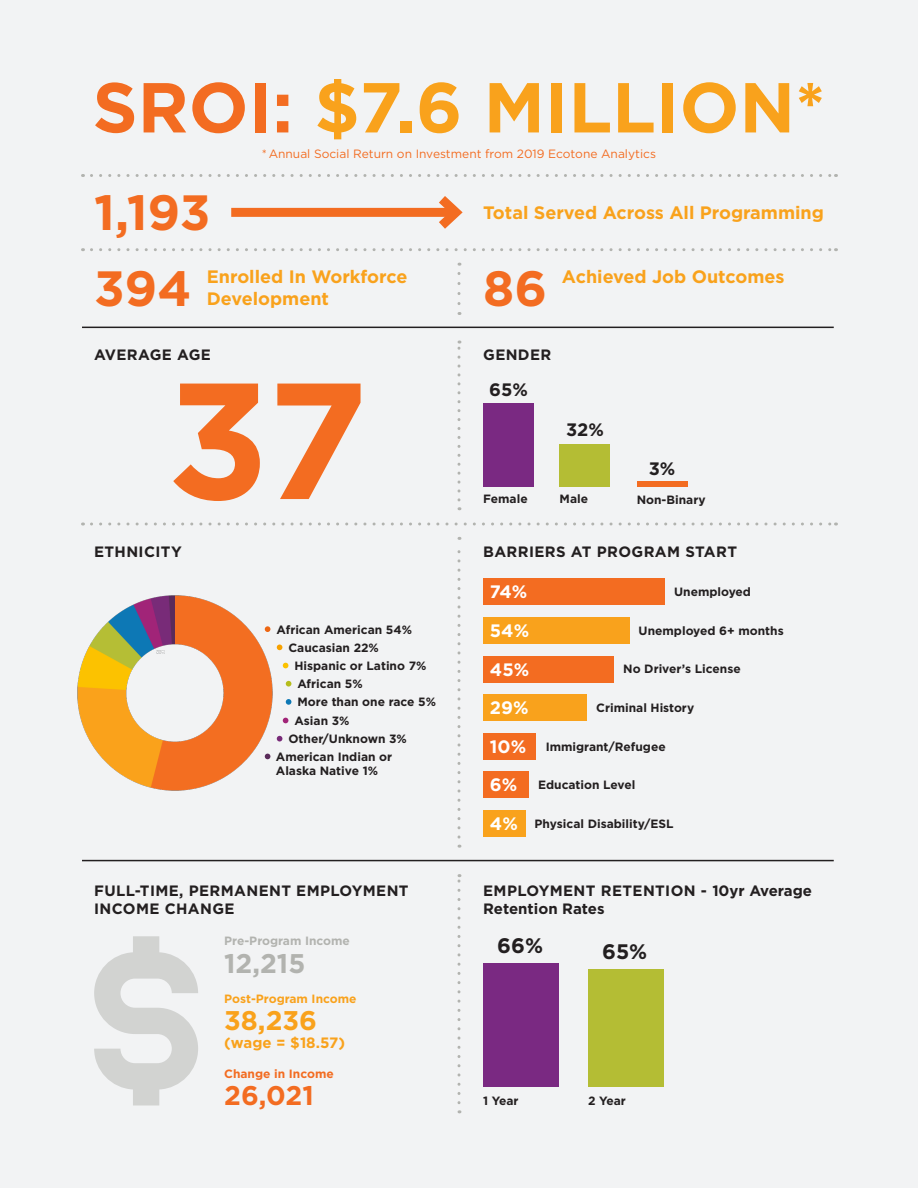
<style>
.page{position:relative;width:918px;height:1188px;background:#f2f3f4}
.page>*{position:absolute;margin:0;border:0;box-sizing:border-box;transform-origin:0 0}
.t1{font:700 165px "Gotham";color:#f36c21}
.t2{font:700 70.5px "Gotham";color:#f9a21c}
.t3{font:700 49.5px "Gotham";color:#f36c21}
.t4{font:700 27px "Gotham";color:#b2b3af}
.t5{font:700 27px "Gotham";color:#f9a21c}
.t6{font:700 27px "Gotham";color:#f36c21}
.t7{font:700 21px "Gotham";color:#231f20}
.t8{font:700 18px "Gotham";color:#f9a21c}
.t9{font:700 18px "Gotham";color:#fff}
.t10{font:700 18px "Gotham";color:#231f20}
.t11{font:700 15px/18px "Gotham";letter-spacing:.025em;color:#231f20}
.t12{font:700 15px/18px "Gotham";color:#231f20}
.t13{font:700 15px "Gotham";color:#f9a21c}
.t14{font:700 12px/14.4px "Gotham";color:#231f20}
.t15{font:12px "Gotham";color:#f36c21}
.t16{font:700 12px "Gotham";color:#f9a21c}
.t17{font:700 12px "Gotham";color:#b2b3af}
.t18{font:700 12px "Gotham";color:#f36c21}
.s1{color:#f36c21}
</style>
<div class="page">
<div style="left:483px;top:404px;width:51px;height:83px;background:#7a2982"></div>
<div style="left:560px;top:444px;width:50px;height:43px;background:#b4bd34"></div>
<div style="left:637px;top:481px;width:50px;height:6px;background:#f36c21"></div>
<div style="left:483px;top:963px;width:76px;height:124px;background:#7a2982"></div>
<div style="left:588px;top:969px;width:76px;height:117px;background:#b4bd34"></div>
<hr style="left:82px;top:327px;width:752px;height:1px;background:#231f20">
<hr style="left:82px;top:860px;width:752px;height:1px;background:#231f20">
<svg style="left:91px;top:523px;width:746px;height:3px"></svg>
<svg style="left:458px;top:341px;width:2px;height:159px"></svg>
<svg style="left:458px;top:874px;width:2px;height:229px"></svg>
<svg style="left:94px;top:936px;width:104px;height:170px"></svg>
<svg style="left:91px;top:248px;width:746px;height:3px"></svg>
<svg style="left:458px;top:263px;width:2px;height:41px"></svg>
<div style="left:483px;top:578px;width:182px;height:27px;background:#f36c21"></div>
<div style="left:483px;top:617px;width:147px;height:27px;background:#f9a21c"></div>
<div style="left:483px;top:656px;width:131px;height:26px;background:#f36c21"></div>
<div style="left:483px;top:694px;width:104px;height:27px;background:#f9a21c"></div>
<div style="left:483px;top:733px;width:53px;height:27px;background:#f36c21"></div>
<div style="left:483px;top:771px;width:45px;height:27px;background:#f36c21"></div>
<div style="left:483px;top:810px;width:42px;height:27px;background:#f9a21c"></div>
<svg style="left:278px;top:645px;width:4px;height:5px"></svg>
<svg style="left:283px;top:663px;width:5px;height:5px"></svg>
<svg style="left:286px;top:681px;width:5px;height:6px"></svg>
<svg style="left:286px;top:699px;width:5px;height:6px"></svg>
<svg style="left:283px;top:718px;width:5px;height:5px"></svg>
<svg style="left:278px;top:736px;width:4px;height:6px"></svg>
<img style="left:77px;top:595px;width:201px;height:196px">
<svg style="left:91px;top:174px;width:746px;height:3px"></svg>
<div style="left:231px;top:208px;width:225px;height:9px;background:#f36c21"></div>
<svg style="left:429px;top:196px;width:34px;height:33px"></svg>
<svg style="left:458px;top:537px;width:2px;height:300px"></svg>
<p class="t2" style="left:93px;top:67px;width:734px"><span class="s1">SROI:</span> $7.6 MILLION*</p>
<p class="t3" style="left:94px;top:184px;width:118px">1,193</p>
<p class="t15" style="left:262px;top:147px;width:396px">*Annual Social Return on Investment from 2019 Ecotone Analytics</p>
<p class="t8" style="left:483px;top:202px;width:342px">Total Served Across All Programming</p>
<p class="t3" style="left:94px;top:260px;width:99px">394</p>
<p class="t8" style="left:207px;top:266px;width:202px">Enrolled In Workforce</p>
<p class="t8" style="left:562px;top:266px;width:224px">Achieved Job Outcomes</p>
<p class="t3" style="left:483px;top:260px;width:65px">86</p>
<p class="t8" style="left:207px;top:288px;width:124px">Development</p>
<p class="t11" style="left:94px;top:345px;width:118px">AVERAGE AGE</p>
<p class="t11" style="left:483px;top:345px;width:70px">GENDER</p>
<p class="t10" style="left:489px;top:379px;width:40px">65%</p>
<p class="t1" style="left:167px;top:345px;width:203px">37</p>
<p class="t10" style="left:566px;top:419px;width:39px">32%</p>
<p class="t10" style="left:649px;top:458px;width:28px">3%</p>
<p class="t14" style="left:483px;top:491px;width:46px">Female</p>
<p class="t14" style="left:560px;top:491px;width:30px">Male</p>
<p class="t14" style="left:637px;top:492px;width:70px">Non-Binary</p>
<p class="t11" style="left:94px;top:543px;width:89px">ETHNICITY</p>
<p class="t14" style="left:277px;top:622px;width:137px">African American 54%</p>
<p class="t14" style="left:288px;top:640px;width:92px">Caucasian 22%</p>
<p class="t14" style="left:294px;top:658px;width:133px">Hispanic or Latino 7%</p>
<p class="t14" style="left:297px;top:676px;width:67px">African 5%</p>
<p class="t14" style="left:298px;top:695px;width:140px">More than one race 5%</p>
<p class="t14" style="left:294px;top:713px;width:57px">Asian 3%</p>
<p class="t14" style="left:288px;top:731px;width:120px">Other/Unknown 3%</p>
<p class="t14" style="left:276px;top:749px;width:118px">American Indian or<br>Alaska Native 1%</p>
<p class="t11" style="left:94px;top:881px;width:316px">FULL-TIME, PERMANENT EMPLOYMENT<br>INCOME CHANGE</p>
<p class="t17" style="left:224px;top:934px;width:127px">Pre-Program Income</p>
<p class="t4" style="left:224px;top:947px;width:83px">12,215</p>
<p class="t5" style="left:224px;top:1005px;width:94px">38,236</p>
<p class="t13" style="left:224px;top:1034px;width:122px">(wage = $18.57)</p>
<p class="t6" style="left:224px;top:1080px;width:91px">26,021</p>
<p class="t16" style="left:224px;top:992px;width:134px">Post-Program Income</p>
<p class="t18" style="left:224px;top:1067px;width:111px">Change in Income</p>
<p class="t11" style="left:483px;top:543px;width:255px">BARRIERS AT PROGRAM START</p>
<p class="t9" style="left:490px;top:582px;width:39px">74%</p>
<p class="t14" style="left:674px;top:584px;width:78px">Unemployed</p>
<p class="t9" style="left:490px;top:620px;width:41px">54%</p>
<p class="t14" style="left:639px;top:623px;width:147px">Unemployed 6+ months</p>
<p class="t9" style="left:490px;top:659px;width:41px">45%</p>
<p class="t14" style="left:623px;top:662px;width:119px">No Driver’s License</p>
<p class="t9" style="left:490px;top:697px;width:40px">29%</p>
<p class="t14" style="left:596px;top:700px;width:99px">Criminal History</p>
<p class="t9" style="left:490px;top:736px;width:38px">10%</p>
<p class="t14" style="left:546px;top:739px;width:121px">Immigrant/Refugee</p>
<p class="t9" style="left:490px;top:775px;width:29px">6%</p>
<p class="t14" style="left:538px;top:777px;width:99px">Education Level</p>
<p class="t9" style="left:490px;top:813px;width:29px">4%</p>
<p class="t14" style="left:535px;top:816px;width:141px">Physical Disability/ESL</p>
<p class="t12" style="left:483px;top:881px;width:330px">EMPLOYMENT RETENTION - 10yr Average<br>Retention Rates</p>
<p class="t7" style="left:497px;top:934px;width:47px">66%</p>
<p class="t7" style="left:602px;top:939px;width:47px">65%</p>
<p class="t14" style="left:483px;top:1094px;width:37px">1 Year</p>
<p class="t14" style="left:588px;top:1094px;width:39px">2 Year</p>
</div>
